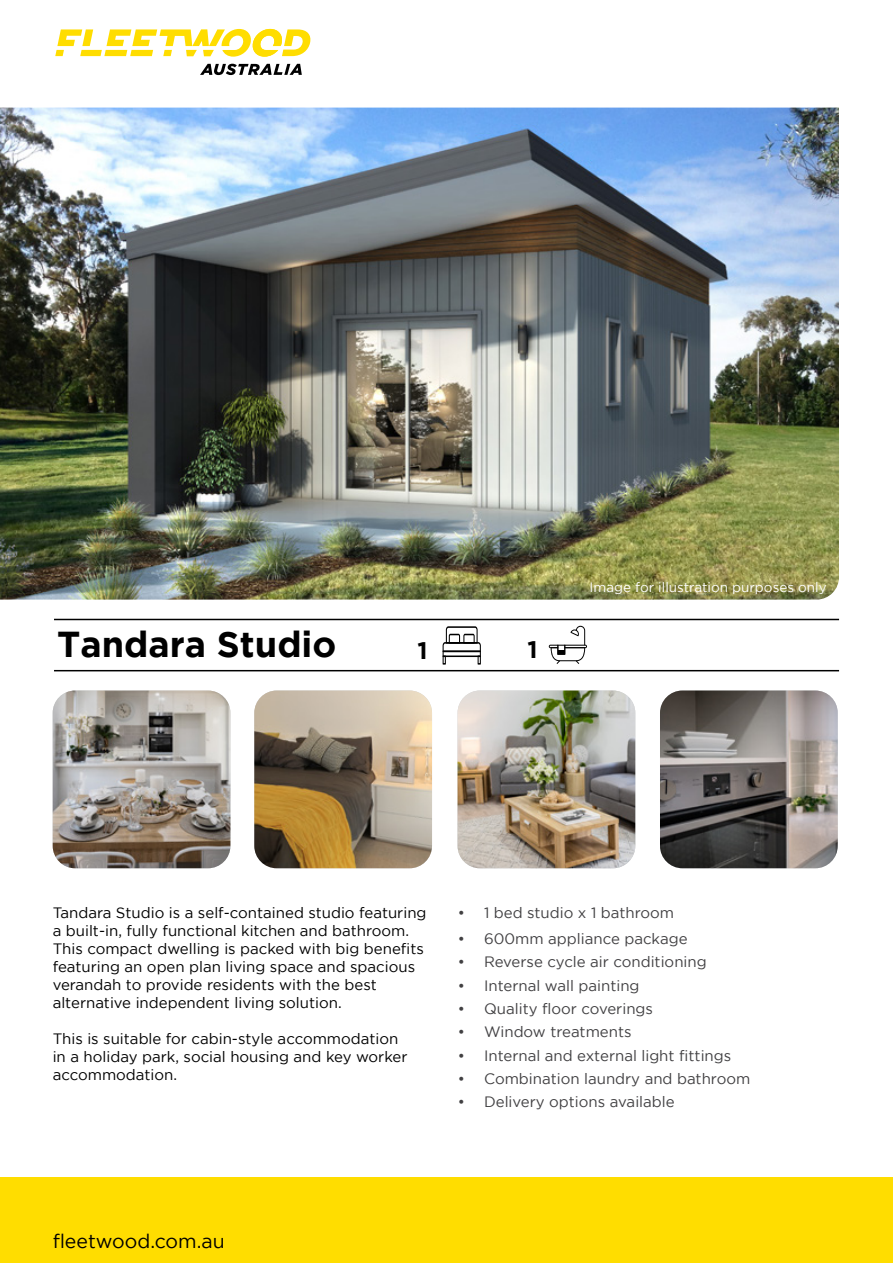
<style>
.page{position:relative;width:893px;height:1263px;background:#fff}
.page>*{position:absolute;margin:0;border:0;box-sizing:border-box;transform-origin:0 0}
.t1{font:700 36px "Gotham";color:#000}
.t2{font:700 24px "Gotham";color:#000}
.t3{font:19.5px "Gotham";color:#000}
.t4{font:15px/18px "Gotham";color:#000}
.t5{font:15px "Gotham";color:#414042}
.t6{font:13.5px "Gotham";color:#fff}
</style>
<div class="page">
<div style="left:0;top:1178px;width:893px;height:85px;background:#fd0"></div>
<img style="left:53px;top:690px;width:177px;height:178px">
<img style="left:458px;top:690px;width:177px;height:178px">
<img style="left:660px;top:690px;width:178px;height:178px">
<img style="left:254px;top:690px;width:178px;height:178px">
<hr style="left:54px;top:619px;width:785px;height:1px;background:#000">
<hr style="left:54px;top:670px;width:785px;height:1px;background:#000">
<img style="left:0;top:108px;width:839px;height:492px">
<svg style="left:443px;top:626px;width:38px;height:39px"></svg>
<svg style="left:549px;top:626px;width:38px;height:38px"></svg>
<svg style="left:55px;top:29px;width:255px;height:28px"></svg>
<svg style="left:200px;top:64px;width:102px;height:11px"></svg>
<h1 class="t1" style="left:57px;top:623px;width:281px">Tandara Studio</h1>
<h2 class="t2" style="left:417px;top:636px;width:12px">1</h2>
<h2 class="t2" style="left:528px;top:636px;width:12px">1</h2>
<p class="t6" style="left:590px;top:580px;width:239px">Image for illustration purposes only</p>
<p class="t4" style="left:53px;top:904px;width:375px">Tandara Studio is a self-contained studio featuring a built-in, fully functional kitchen and bathroom.<br>This compact dwelling is packed with big benefits featuring an open plan living space and spacious verandah to provide residents with the best alternative independent living solution.</p>
<p class="t4" style="left:53px;top:1030px;width:356px">This is suitable for cabin-style accommodation in a holiday park, social housing and key worker accommodation.</p>
<p class="t5" style="left:458px;top:904px;width:218px">• 1 bed studio x 1 bathroom</p>
<p class="t5" style="left:458px;top:930px;width:231px">• 600mm appliance package</p>
<p class="t5" style="left:458px;top:954px;width:250px">• Reverse cycle air conditioning</p>
<p class="t5" style="left:458px;top:977px;width:183px">• Internal wall painting</p>
<p class="t5" style="left:458px;top:1000px;width:197px">• Quality floor coverings</p>
<p class="t5" style="left:458px;top:1024px;width:175px">• Window treatments</p>
<p class="t5" style="left:458px;top:1047px;width:275px">• Internal and external light fittings</p>
<p class="t5" style="left:458px;top:1070px;width:294px">• Combination laundry and bathroom</p>
<p class="t5" style="left:458px;top:1093px;width:218px">• Delivery options available</p>
<h3 class="t3" style="left:53px;top:1230px;width:174px">fleetwood.com.au</h3>
</div>
